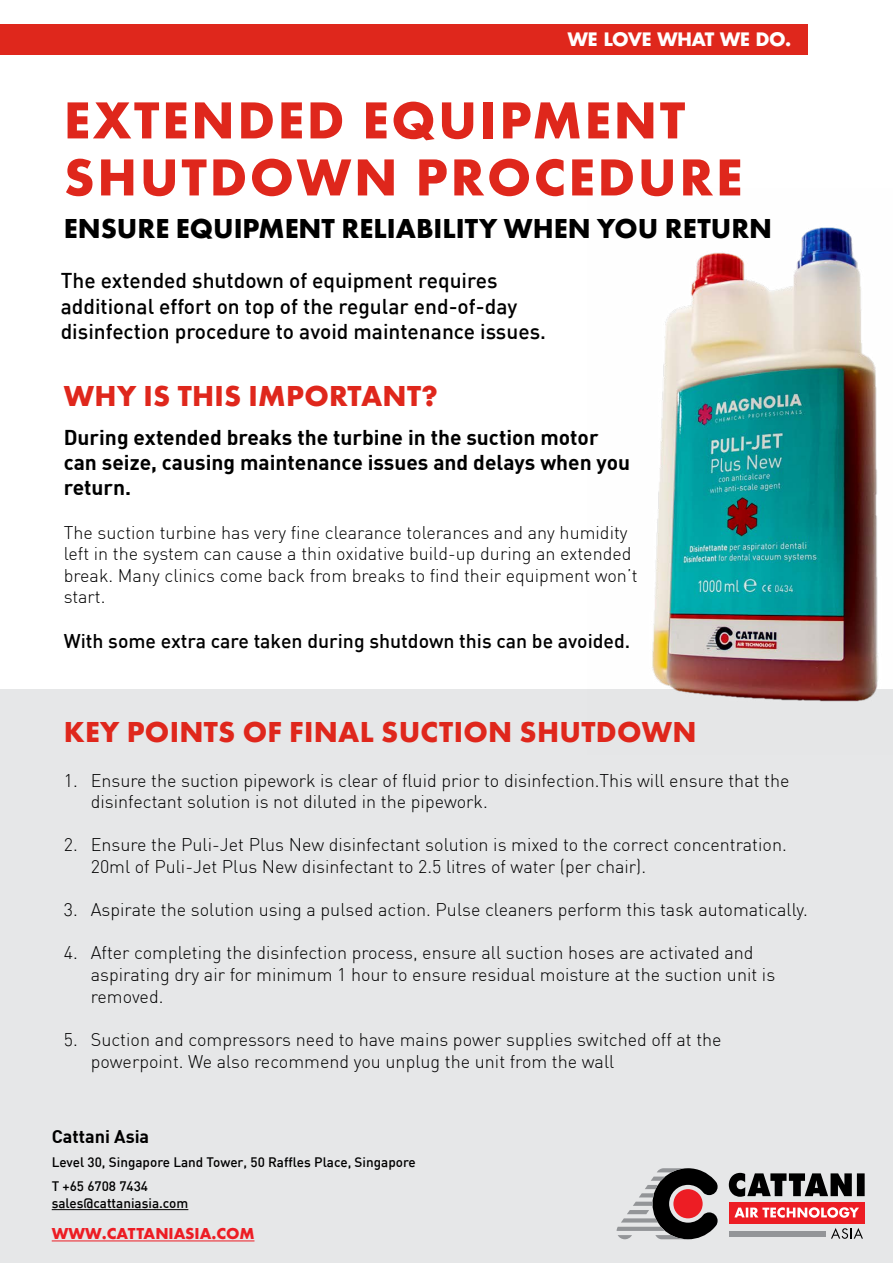
<style>
.page{position:relative;width:893px;height:1263px;background:#fff}
.page>*{position:absolute;margin:0;border:0;box-sizing:border-box;transform-origin:0 0}
.t1{font:700 54px/57px "Futura PT";letter-spacing:.05em;color:#df271c}
.t2{font:700 30px "Futura PT";letter-spacing:.01em;color:#df271c}
.t3{font:700 28.5px "Futura PT";color:#000}
.t4{font:500 21px/25.2px "DIN";color:#000}
.t5{font:700 21px/25.2px "DIN";color:#000}
.t6{font:500 19.5px "DIN";color:#000}
.t7{font:300 18px/21.6px "DIN";color:#000}
.t8{font:700 18px "Futura LT";letter-spacing:-.01em;color:#fff}
.t9{font:700 18px "DIN";color:#000}
.t10{font:700 16.5px "Futura PT";color:#ed1d24}
.t11{font:500 13.5px/24px "DIN";color:#000}
</style>
<div class="page">
<div style="left:0;top:690px;width:893px;height:573px;background:#e6e7e8"></div>
<div style="left:0;top:24px;width:808px;height:31px;background:#df271c"></div>
<svg style="left:617px;top:1168px;width:101px;height:71px"></svg>
<svg style="left:729px;top:1173px;width:136px;height:24px"></svg>
<div style="left:729px;top:1202px;width:136px;height:21px;background:#ed1d24"></div>
<svg style="left:734px;top:1207px;width:125px;height:11px"></svg>
<div style="left:729px;top:1231px;width:96px;height:6px;background:#939598"></div>
<svg style="left:831px;top:1228px;width:32px;height:11px"></svg>
<img style="left:587px;top:227px;width:306px;height:475px">
<hr style="left:52px;top:1209px;width:136px;height:1px;background:#000">
<hr style="left:52px;top:1240px;width:202px;height:1px;background:#ed1d24">
<p class="t8" style="left:568px;top:27px;width:225px">WE LOVE WHAT WE DO.</p>
<h1 class="t1" style="left:64px;top:90px;width:680px">EXTENDED EQUIPMENT<br>SHUTDOWN PROCEDURE</h1>
<h3 class="t3" style="left:64px;top:210px;width:710px">ENSURE EQUIPMENT RELIABILITY WHEN YOU RETURN</h3>
<p class="t4" style="left:61px;top:268px;width:487px">The extended shutdown of equipment requires additional effort on top of the regular end-of-day disinfection procedure to avoid maintenance issues.</p>
<h2 class="t2" style="left:64px;top:376px;width:375px">WHY IS THIS IMPORTANT?</h2>
<p class="t5" style="left:64px;top:424px;width:568px">During extended breaks the turbine in the suction motor can seize, causing maintenance issues and delays when you return.</p>
<p class="t7" style="left:64px;top:521px;width:575px">The suction turbine has very fine clearance tolerances and any humidity left in the system can cause a thin oxidative build-up during an extended break. Many clinics come back from breaks to find their equipment won’t start.</p>
<p class="t6" style="left:64px;top:629px;width:568px">With some extra care taken during shutdown this can be avoided.</p>
<h2 class="t2" style="left:64px;top:712px;width:634px">KEY POINTS OF FINAL SUCTION SHUTDOWN</h2>
<p class="t7" style="left:91px;top:769px;width:700px;text-indent:-27px">1. Ensure the suction pipework is clear of fluid prior to disinfection.This will ensure that the disinfectant solution is not diluted in the pipework.</p>
<p class="t7" style="left:91px;top:834px;width:697px;text-indent:-27px">2. Ensure the Puli-Jet Plus New disinfectant solution is mixed to the correct concentration.<br>20ml of Puli-Jet Plus New disinfectant to 2.5 litres of water (per chair).</p>
<p class="t7" style="left:64px;top:899px;width:745px">3. Aspirate the solution using a pulsed action. Pulse cleaners perform this task automatically.</p>
<p class="t7" style="left:91px;top:942px;width:686px;text-indent:-27px">4. After completing the disinfection process, ensure all suction hoses are activated and aspirating dry air for minimum 1 hour to ensure residual moisture at the suction unit is removed.</p>
<p class="t7" style="left:91px;top:1028px;width:632px;text-indent:-27px">5. Suction and compressors need to have mains power supplies switched off at the powerpoint. We also recommend you unplug the unit from the wall</p>
<p class="t9" style="left:52px;top:1125px;width:99px">Cattani Asia</p>
<p class="t11" style="left:52px;top:1150px;width:366px">Level 30, Singapore Land Tower, 50 Raffles Place, Singapore<br>T +65 6708 7434</p>
<p class="t11" style="left:52px;top:1190px;width:138px">sales@cattaniasia.com</p>
<p class="t10" style="left:52px;top:1223px;width:204px">WWW.CATTANIASIA.COM</p>
</div>
